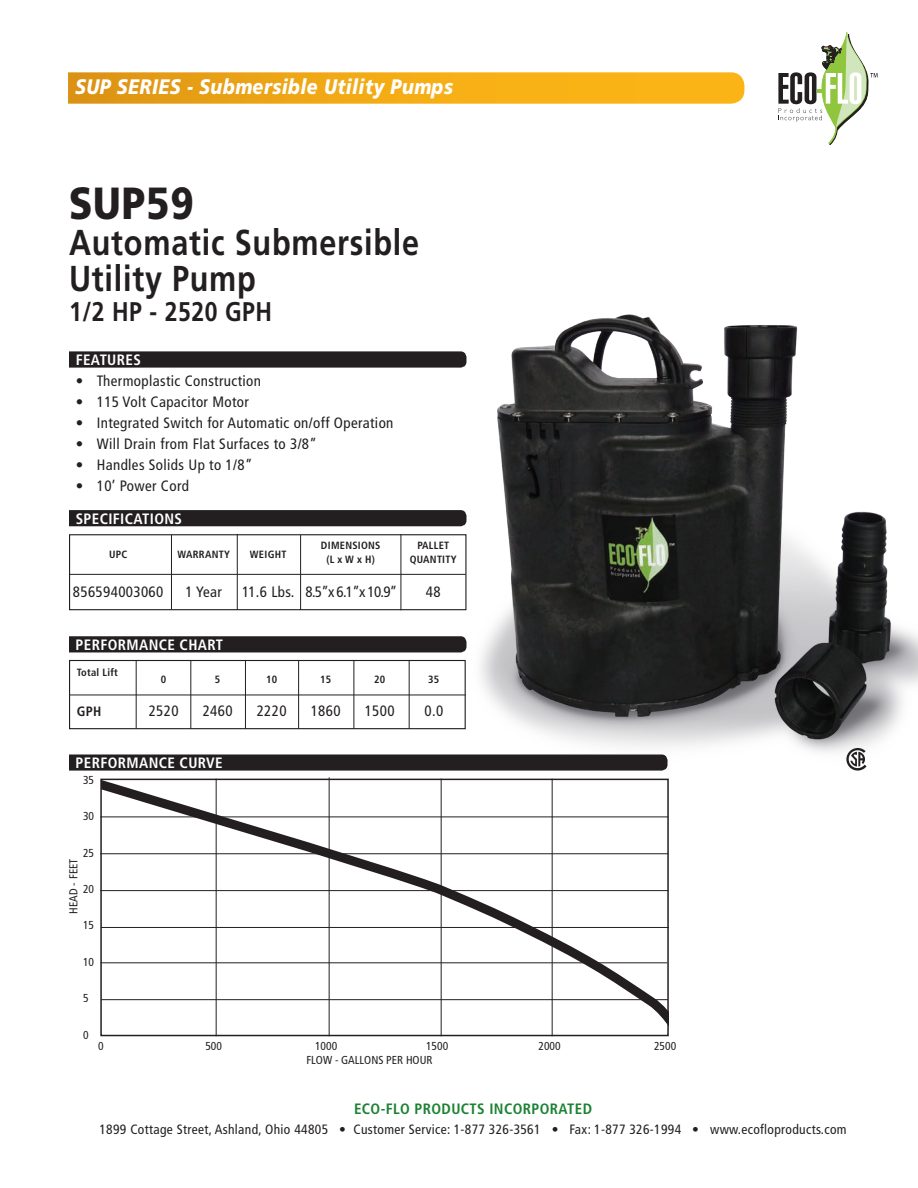
<style>
.page{position:relative;width:918px;height:1188px;background:#fff}
.page>*{position:absolute;margin:0;border:0;box-sizing:border-box;transform-origin:0 0}
.t1{font:900 45px "Frutiger";letter-spacing:.025em;color:#231f20;scale:.85 1}
.t2{font:700 36px/36px "Frutiger";letter-spacing:.025em;color:#231f20;scale:.85 1}
.t3{font:700 27px "Frutiger";letter-spacing:.025em;color:#231f20;scale:.85 1}
.t4{font:italic 900 21px "Frutiger";letter-spacing:.025em;color:#fff;scale:.85 1}
.t5{font:condensed 15px "Frutiger";letter-spacing:.025em;color:#231f20}
.t6{font:700 condensed 15px "Frutiger";letter-spacing:.025em;color:#fff}
.t7{font:700 condensed 15px "Frutiger";letter-spacing:.025em;color:#1c8233}
.t8{font:condensed 13.5px "Frutiger";letter-spacing:.025em;color:#231f20}
.t9{font:700 condensed 13.5px "Frutiger";color:#231f20}
.t10{font:condensed 11.55px "Frutiger";color:#231f20}
.t11{font:700 condensed 10.5px "Frutiger";letter-spacing:.025em;color:#231f20}
</style>
<div class="page">
<div style="left:69px;top:534px;width:397px;height:76px;border:1px solid #231f20"></div>
<img style="left:434px;top:314px;width:484px;height:465px">
<svg style="left:68px;top:72px;width:676px;height:32px;background:#f1ab1b"></svg>
<svg style="left:778px;top:32px;width:100px;height:113px"></svg>
<svg style="left:103px;top:782px;width:563px;height:251px"></svg>
<div style="left:100px;top:779px;width:569px;height:257px;border:2px solid #231f20"></div>
<hr style="left:100px;top:817px;width:568px;height:1px;background:#231f20">
<hr style="left:100px;top:853px;width:568px;height:1px;background:#231f20">
<hr style="left:100px;top:890px;width:568px;height:1px;background:#231f20">
<hr style="left:101px;top:927px;width:568px;height:1px;background:#231f20">
<hr style="left:101px;top:962px;width:566px;height:1px;background:#231f20">
<hr style="left:101px;top:999px;width:567px;height:1px;background:#231f20">
<hr style="left:329px;top:777px;width:1px;height:259px;background:#231f20">
<hr style="left:441px;top:779px;width:1px;height:257px;background:#231f20">
<hr style="left:552px;top:779px;width:1px;height:257px;background:#231f20">
<svg style="left:69px;top:351px;width:397px;height:17px;background:#2d292a"></svg>
<div style="left:69px;top:510px;width:397px;height:16px;background:#231f20"></div>
<div style="left:69px;top:636px;width:397px;height:16px;background:#231f20"></div>
<svg style="left:69px;top:754px;width:599px;height:17px;background:#2f2b2c"></svg>
<hr style="left:69px;top:695px;width:397px;height:1px;background:#231f20">
<hr style="left:298px;top:660px;width:1px;height:69px;background:#231f20">
<hr style="left:354px;top:660px;width:1px;height:69px;background:#231f20">
<hr style="left:409px;top:660px;width:1px;height:69px;background:#231f20">
<hr style="left:245px;top:660px;width:1px;height:69px;background:#231f20">
<hr style="left:190px;top:660px;width:1px;height:69px;background:#231f20">
<hr style="left:136px;top:660px;width:1px;height:69px;background:#231f20">
<hr style="left:69px;top:574px;width:397px;height:1px;background:#231f20">
<hr style="left:171px;top:535px;width:1px;height:74px;background:#231f20">
<hr style="left:237px;top:534px;width:1px;height:76px;background:#231f20">
<hr style="left:300px;top:535px;width:1px;height:75px;background:#231f20">
<hr style="left:401px;top:534px;width:1px;height:76px;background:#231f20">
<div style="left:69px;top:660px;width:397px;height:69px;border:1px solid #231f20"></div>
<svg style="left:846px;top:748px;width:21px;height:23px"></svg>
<hr style="left:216px;top:779px;width:1px;height:257px;background:#231f20">
<h3 class="t4" style="left:75px;top:74px;width:446px">SUP SERIES - Submersible Utility Pumps</h3>
<h1 class="t1" style="left:69px;top:176px;width:149px">SUP59</h1>
<h2 class="t2" style="left:69px;top:224px;width:414px">Automatic Submersible<br>Utility Pump</h2>
<h3 class="t3" style="left:69px;top:295px;width:240px">1/2 HP - 2520 GPH</h3>
<p class="t6" style="left:76px;top:351px;width:67px">FEATURES</p>
<p class="t5" style="left:76px;top:372px;width:187px">• Thermoplastic Construction</p>
<p class="t5" style="left:76px;top:393px;width:175px">• 115 Volt Capacitor Motor</p>
<p class="t5" style="left:76px;top:414px;width:319px">• Integrated Switch for Automatic on/off Operation</p>
<p class="t5" style="left:76px;top:435px;width:243px">• Will Drain from Flat Surfaces to 3/8”</p>
<p class="t5" style="left:76px;top:456px;width:178px">• Handles Solids Up to 1/8”</p>
<p class="t5" style="left:76px;top:477px;width:115px">• 10’ Power Cord</p>
<p class="t6" style="left:76px;top:510px;width:108px">SPECIFICATIONS</p>
<p class="t11" style="left:109px;top:548px;width:20px">UPC</p>
<p class="t11" style="left:177px;top:548px;width:54px">WARRANTY</p>
<p class="t11" style="left:250px;top:548px;width:38px">WEIGHT</p>
<p class="t11" style="left:321px;top:539px;width:61px">DIMENSIONS</p>
<p class="t11" style="left:417px;top:539px;width:34px">PALLET</p>
<p class="t11" style="left:326px;top:553px;width:50px">(L x W x H)</p>
<p class="t11" style="left:410px;top:553px;width:48px">QUANTITY</p>
<p class="t5" style="left:73px;top:583px;width:92px">856594003060</p>
<p class="t5" style="left:185px;top:583px;width:38px">1 Year</p>
<p class="t5" style="left:242px;top:583px;width:157px">11.6 Lbs. 8.5”x 6.1”x 10.9”</p>
<p class="t5" style="left:426px;top:583px;width:16px">48</p>
<p class="t6" style="left:76px;top:636px;width:149px">PERFORMANCE CHART</p>
<p class="t11" style="left:77px;top:666px;width:43px">Total Lift</p>
<p class="t11" style="left:161px;top:673px;width:7px">0</p>
<p class="t11" style="left:215px;top:673px;width:7px">5</p>
<p class="t11" style="left:266px;top:673px;width:13px">10</p>
<p class="t11" style="left:320px;top:673px;width:13px">15</p>
<p class="t11" style="left:374px;top:673px;width:13px">20</p>
<p class="t11" style="left:428px;top:673px;width:13px">35</p>
<p class="t9" style="left:77px;top:703px;width:26px">GPH</p>
<p class="t5" style="left:149px;top:702px;width:31px">2520</p>
<p class="t5" style="left:203px;top:702px;width:31px">2460</p>
<p class="t5" style="left:257px;top:702px;width:31px">2220</p>
<p class="t5" style="left:311px;top:702px;width:31px">1860</p>
<p class="t5" style="left:365px;top:702px;width:31px">1500</p>
<p class="t5" style="left:424px;top:702px;width:20px">0.0</p>
<p class="t6" style="left:76px;top:754px;width:149px">PERFORMANCE CURVE</p>
<p class="t10" style="left:83px;top:773px;width:13px">35</p>
<p class="t10" style="left:83px;top:810px;width:13px">30</p>
<p class="t10" style="left:83px;top:846px;width:13px">25</p>
<p class="t10" style="left:83px;top:882px;width:13px">20</p>
<p class="t10" style="left:83px;top:919px;width:13px">15</p>
<p class="t10" style="left:83px;top:955px;width:13px">10</p>
<p class="t10" style="left:83px;top:991px;width:7px">5</p>
<p class="t10" style="left:83px;top:1028px;width:7px">0</p>
<p class="t10" style="left:67px;top:914px;width:56px;rotate:-90deg">HEAD - FEET</p>
<p class="t10" style="left:98px;top:1039px;width:7px">0</p>
<p class="t10" style="left:205px;top:1039px;width:18px">500</p>
<p class="t10" style="left:315px;top:1039px;width:24px">1000</p>
<p class="t10" style="left:426px;top:1039px;width:24px">1500</p>
<p class="t10" style="left:539px;top:1039px;width:24px">2000</p>
<p class="t10" style="left:654px;top:1039px;width:24px">2500</p>
<p class="t10" style="left:306px;top:1053px;width:128px">FLOW - GALLONS PER HOUR</p>
<p class="t7" style="left:354px;top:1100px;width:240px">ECO-FLO PRODUCTS INCORPORATED</p>
<p class="t8" style="left:99px;top:1121px;width:749px">1899 Cottage Street, Ashland, Ohio 44805 • Customer Service: 1-877 326-3561 • Fax: 1-877 326-1994 • www.ecofloproducts.com</p>
</div>
